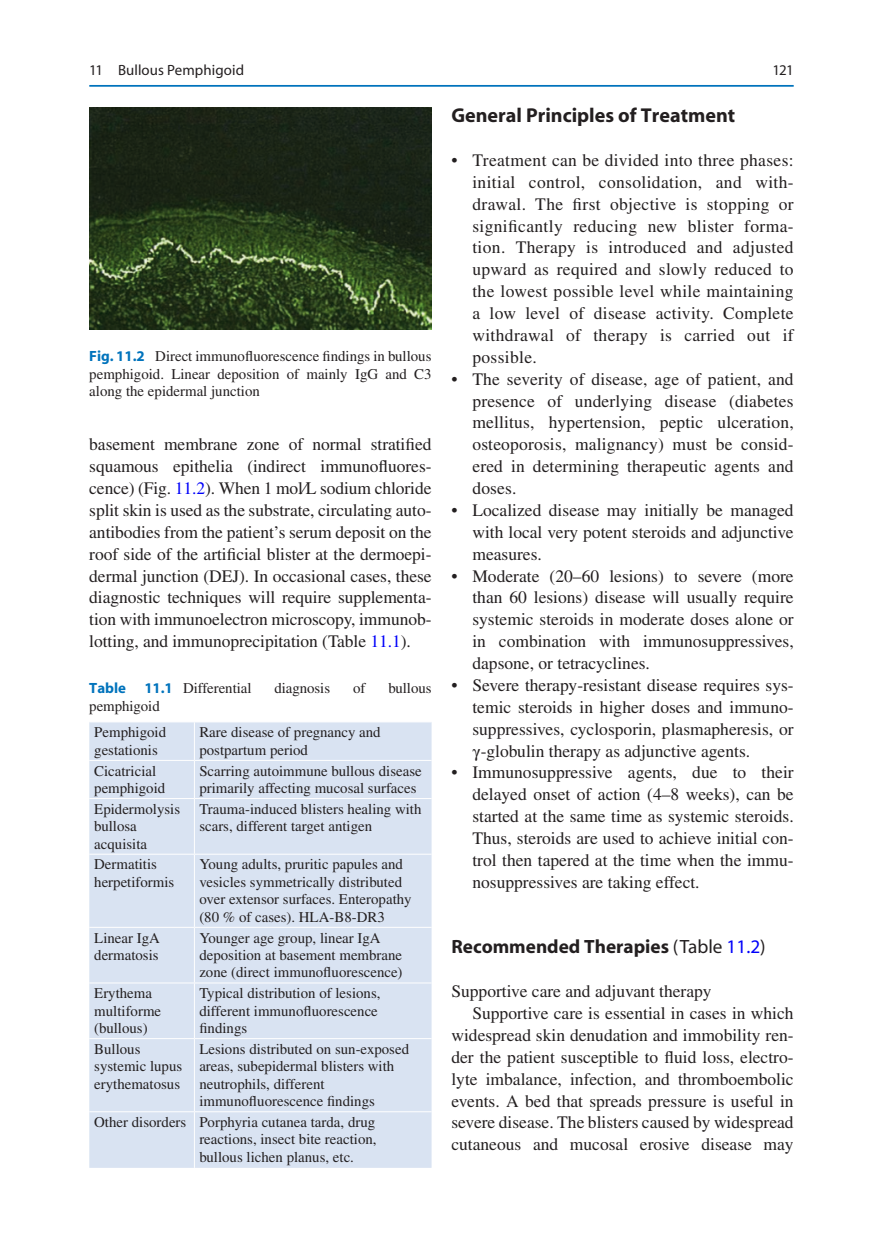
<style>
.page{position:relative;width:883px;height:1260px;background:#fff}
.page>*{position:absolute;margin:0;border:0;box-sizing:border-box;transform-origin:0 0}
.t1{font:700 20.12px "Ndsbyj Ydttjn Myriad";color:#231f20}
.t2{font:700 19.25px "Ndsbyj Ydttjn Myriad";color:#231f20}
.t3{font:17.5px/21.9px "Kklnyt Rljbwn Times";color:#231f20;text-align:justify}
.t4{font:14.88px/17.5px "Kklnyt Rljbwn Times";color:#231f20}
.t5{font:14.88px "Dnkgcl Xvwjfd Myriad";letter-spacing:.005em;color:#231f20}
.t6{font:14.88px "Kjkxbh Hkfpvy Myriad";color:#231f20}
.s1{font-family:"Ndsbyj Ydttjn Myriad";font-weight:700;color:#0073bc}
.s2{color:#0000fa}
.s3{font-family:"Qkttll Mtnqhn STIX General"}
.s4{font-family:"Kjkxbh Hkfpvy Myriad";font-weight:400}
.s5{font-family:"Kjkxbh Hkfpvy Myriad";font-weight:400;color:#0000fa}
</style>
<div class="page">
<img style="left:89px;top:107px;width:343px;height:223px">
<div style="left:89px;top:722px;width:343px;height:446px;background:#d9e3f2"></div>
<hr style="left:194px;top:722px;width:1px;height:38px;background:#fff">
<hr style="left:89px;top:760px;width:105px;height:1px;background:#fff">
<hr style="left:194px;top:760px;width:238px;height:1px;background:#fff">
<hr style="left:194px;top:761px;width:1px;height:37px;background:#fff">
<hr style="left:89px;top:798px;width:105px;height:1px;background:#fff">
<hr style="left:194px;top:798px;width:238px;height:1px;background:#fff">
<hr style="left:194px;top:799px;width:1px;height:55px;background:#fff">
<hr style="left:89px;top:854px;width:105px;height:1px;background:#fff">
<hr style="left:194px;top:854px;width:238px;height:1px;background:#fff">
<hr style="left:194px;top:855px;width:1px;height:72px;background:#fff">
<hr style="left:89px;top:927px;width:105px;height:1px;background:#fff">
<hr style="left:194px;top:927px;width:238px;height:1px;background:#fff">
<hr style="left:194px;top:928px;width:1px;height:55px;background:#fff">
<hr style="left:89px;top:983px;width:105px;height:1px;background:#fff">
<hr style="left:194px;top:983px;width:238px;height:1px;background:#fff">
<hr style="left:194px;top:983px;width:1px;height:55px;background:#fff">
<hr style="left:89px;top:1038px;width:105px;height:1px;background:#fff">
<hr style="left:194px;top:1038px;width:238px;height:1px;background:#fff">
<hr style="left:194px;top:1039px;width:1px;height:72px;background:#fff">
<hr style="left:194px;top:1111px;width:238px;height:1px;background:#fff">
<hr style="left:89px;top:1111px;width:105px;height:1px;background:#fff">
<hr style="left:194px;top:1112px;width:1px;height:56px;background:#fff">
<hr style="left:89px;top:85px;width:705px;height:2px;background:#0073bc">
<p class="t5" style="left:89px;top:63px;width:156px">11 Bullous Pemphigoid</p>
<p class="t4" style="left:89px;top:347px;width:344px;text-align:justify"><span class="s1">Fig. 11.2</span> Direct immunofluorescence findings in bullous pemphigoid. Linear deposition of mainly IgG and C3 along the epidermal junction</p>
<p class="t3" style="left:89px;top:433px;width:344px">basement membrane zone of normal stratified squamous epithelia (indirect immunofluores&shy;cence) (Fig. <span class="s2">11.2</span>). When 1 mol⁄L sodium chloride split skin is used as the substrate, circulating auto&shy;antibodies from the patient’s serum deposit on the roof side of the artificial blister at the dermoepi&shy;dermal junction (DEJ). In occasional cases, these diagnostic techniques will require supplementa&shy;tion with immunoelectron microscopy, immunob&shy;lotting, and immunoprecipitation (Table <span class="s2">11.1</span>).</p>
<p class="t4" style="left:89px;top:680px;width:164px"><span class="s1">Table 11.1</span> Differential</p>
<p class="t4" style="left:274px;top:680px;width:57px">diagnosis</p>
<p class="t4" style="left:353px;top:680px;width:14px">of</p>
<p class="t4" style="left:388px;top:680px;width:45px">bullous</p>
<p class="t4" style="left:89px;top:693px;width:78px;line-height:26.6px;text-align:center">pemphigoid<br>Pemphigoid</p>
<p class="t4" style="left:94px;top:741px;width:65px">gestationis</p>
<p class="t4" style="left:199px;top:724px;width:183px">Rare disease of pregnancy and postpartum period</p>
<p class="t4" style="left:94px;top:762px;width:73px">Cicatricial pemphigoid</p>
<p class="t4" style="left:199px;top:762px;width:224px">Scarring autoimmune bullous disease primarily affecting mucosal surfaces</p>
<p class="t4" style="left:94px;top:800px;width:87px">Epidermolysis bullosa acquisita</p>
<p class="t4" style="left:199px;top:800px;width:224px">Trauma-induced blisters healing with scars, different target antigen</p>
<p class="t4" style="left:94px;top:856px;width:82px">Dermatitis herpetiformis</p>
<p class="t4" style="left:199px;top:856px;width:214px">Young adults, pruritic papules and vesicles symmetrically distributed over extensor surfaces. Enteropathy (80 % of cases). HLA-B8-DR3</p>
<p class="t4" style="left:94px;top:929px;width:67px">Linear IgA dermatosis</p>
<p class="t4" style="left:199px;top:929px;width:205px">Younger age group, linear IgA deposition at basement membrane zone (direct immunofluorescence)</p>
<p class="t4" style="left:94px;top:984px;width:68px">Erythema multiforme (bullous)</p>
<p class="t4" style="left:199px;top:984px;width:183px">Typical distribution of lesions, different immunofluorescence findings</p>
<p class="t4" style="left:94px;top:1040px;width:90px">Bullous systemic lupus erythematosus</p>
<p class="t4" style="left:199px;top:1040px;width:211px">Lesions distributed on sun-exposed areas, subepidermal blisters with neutrophils, different immunofluorescence findings</p>
<p class="t4" style="left:199px;top:1113px;width:179px;text-align:justify;text-indent:-105px">Other disorders Porphyria cutanea tarda, drug reactions, insect bite reaction, bullous lichen planus, etc.</p>
<p class="t6" style="left:772px;top:63px;width:23px">121</p>
<p class="t1" style="left:451px;top:105px;width:285px">General Principles of Treatment</p>
<p class="t3" style="left:472px;top:149px;width:323px;text-indent:-21px">• Treatment can be divided into three phases: initial control, consolidation, and with&shy;drawal. The first objective is stopping or significantly reducing new blister forma&shy;tion. Therapy is introduced and adjusted upward as required and slowly reduced to the lowest possible level while maintaining a low level of disease activity. Complete withdrawal of therapy is carried out if possible.</p>
<p class="t3" style="left:472px;top:368px;width:323px;text-indent:-21px">• The severity of disease, age of patient, and presence of underlying disease (diabetes mellitus, hypertension, peptic ulceration, osteoporosis, malignancy) must be consid&shy;ered in determining therapeutic agents and doses.</p>
<p class="t3" style="left:472px;top:499px;width:323px;text-indent:-21px">• Localized disease may initially be managed with local very potent steroids and adjunctive measures.</p>
<p class="t3" style="left:472px;top:565px;width:323px;text-indent:-21px">• Moderate (20–60 lesions) to severe (more than 60 lesions) disease will usually require systemic steroids in moderate doses alone or in combination with immunosuppressives, dapsone, or tetracyclines.</p>
<p class="t3" style="left:472px;top:674px;width:323px;text-indent:-21px">• Severe therapy-resistant disease requires sys&shy;temic steroids in higher doses and immuno&shy;suppressives, cyclosporin, plasmapheresis, or <span class="s3">γ</span>-globulin therapy as adjunctive agents.</p>
<p class="t3" style="left:472px;top:762px;width:323px;text-indent:-21px">• Immunosuppressive agents, due to their delayed onset of action (4–8 weeks), can be started at the same time as systemic steroids.<br>Thus, steroids are used to achieve initial con&shy;trol then tapered at the time when the immu&shy;nosuppressives are taking effect.</p>
<p class="t2" style="left:451px;top:937px;width:316px">Recommended Therapies <span class="s4">(Table</span> <span class="s5">11.2</span><span class="s4">)</span></p>
<p class="t3" style="left:451px;top:980px;width:262px">Supportive care and adjuvant therapy</p>
<p class="t3" style="left:472px;top:1002px;width:323px">Supportive care is essential in cases in which</p>
<p class="t3" style="left:451px;top:1024px;width:344px">widespread skin denudation and immobility ren-</p>
<p class="t3" style="left:451px;top:1046px;width:344px">der the patient susceptible to fluid loss, electro-</p>
<p class="t3" style="left:451px;top:1068px;width:344px">lyte imbalance, infection, and thromboembolic</p>
<p class="t3" style="left:451px;top:1090px;width:344px">events. A bed that spreads pressure is useful in</p>
<p class="t3" style="left:451px;top:1112px;width:344px">severe disease. The blisters caused by widespread</p>
<p class="t3" style="left:451px;top:1133px;width:344px">cutaneous and mucosal erosive disease may</p>
</div>
